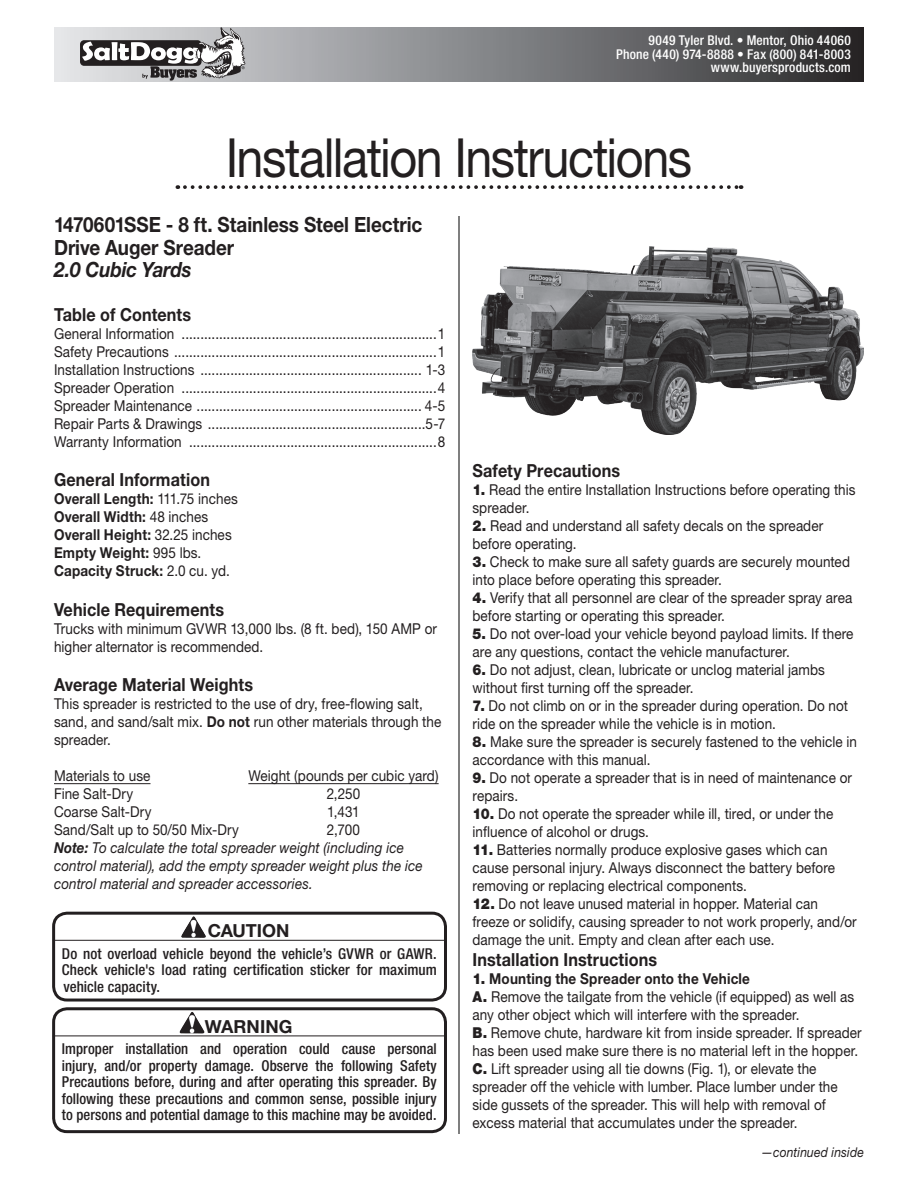
<style>
.page{position:relative;width:918px;height:1188px;background:#fff}
.page>*{position:absolute;margin:0;border:0;box-sizing:border-box;transform-origin:0 0}
.t1{font:54px "Helvetica Neue LT";letter-spacing:-.03em;color:#231f20;scale:.9 1}
.t2{font:700 21px/22.5px "Helvetica Neue LT";letter-spacing:-.005em;color:#231f20;scale:.9 1}
.t3{font:italic 700 21px "Helvetica Neue LT";letter-spacing:-.01em;color:#231f20;scale:.9 1}
.t4{font:700 18px "Helvetica Neue LT";letter-spacing:.005em;color:#231f20;scale:.9 1}
.t5{font:700 18px "Helvetica Neue LT";letter-spacing:.005em;color:#231f20}
.t6{font:15px/18px "Helvetica Neue LT";letter-spacing:.005em;color:#231f20;scale:.9 1}
.t7{font:500 condensed 15px/16.5px "Helvetica Neue LT";letter-spacing:.005em;color:#231f20;text-align:justify}
.t8{font:italic 15px/18px "Helvetica Neue LT";letter-spacing:.01em;color:#231f20;scale:.9 1}
.t9{font:700 15px/18px "Helvetica Neue LT";letter-spacing:.015em;color:#231f20;scale:.9 1}
.t10{font:500 condensed 13.5px/13.5px "Helvetica Neue LT";letter-spacing:.015em;color:#fff;text-align:right}
.t11{font:italic 13.5px "Helvetica Neue LT";letter-spacing:.01em;color:#231f20;scale:.9 1}
.s1{font-weight:400}
.s2{font-weight:700}
.s3{font-style:normal}
.s4{font-weight:900}
</style>
<div class="page">
<svg style="left:54px;top:28px;width:810px;height:54px;background:#78797c"></svg>
<svg style="left:82px;top:27px;width:164px;height:54px"></svg>
<svg style="left:185px;top:185px;width:557px;height:4px"></svg>
<hr style="left:459px;top:216px;width:1px;height:918px;background:#000">
<hr style="left:54px;top:783px;width:96px;height:1px;background:#231f20">
<hr style="left:248px;top:783px;width:191px;height:1px;background:#231f20">
<div style="left:52px;top:912px;width:395px;height:90px;border:3px solid #231f20;border-radius:14px"></div>
<img style="left:183px;top:917px;width:10px;height:16px">
<hr style="left:53px;top:940px;width:393px;height:1px;background:#231f20">
<div style="left:52px;top:1007px;width:395px;height:126px;border:3px solid #231f20;border-radius:14px"></div>
<img style="left:181px;top:1012px;width:11px;height:17px">
<hr style="left:53px;top:1036px;width:393px;height:1px;background:#231f20">
<img style="left:472px;top:246px;width:392px;height:189px">
<p class="t10" style="left:616px;top:33px;width:236px">9049 Tyler Blvd. • Mentor, Ohio 44060<br>Phone (440) 974-8888 • Fax (800) 841-8003 www.buyersproducts.com</p>
<h1 class="t1" style="left:226px;top:126px;width:520px">Installation Instructions</h1>
<h2 class="t2" style="left:54px;top:213px;width:411px">1470601SSE - 8 ft. Stainless Steel Electric<br>Drive Auger Sreader</h2>
<h2 class="t3" style="left:54px;top:257px;width:155px">2.0 Cubic Yards</h2>
<p class="t4" style="left:54px;top:303px;width:154px">Table of Contents</p>
<p class="t6" style="left:54px;top:324px;width:437px;text-align:justify">General Information ....................................................................1<br>Safety Precautions ......................................................................1<br>Installation Instructions ........................................................... 1-3<br>Spreader Operation ....................................................................4<br>Spreader Maintenance ............................................................ 4-5<br>Repair Parts &amp; Drawings ..........................................................5-7<br>Warranty Information ..................................................................8</p>
<p class="t4" style="left:54px;top:469px;width:175px">General Information</p>
<p class="t9" style="left:54px;top:490px;width:206px">Overall Length: <span class="s1">111.75 inches<br></span>Overall Width: <span class="s1">48 inches<br></span>Overall Height: <span class="s1">32.25 inches<br></span>Empty Weight: <span class="s1">995 lbs.<br></span>Capacity Struck: <span class="s1">2.0 cu. yd.</span></p>
<p class="t4" style="left:54px;top:598px;width:190px">Vehicle Requirements</p>
<p class="t6" style="left:54px;top:619px;width:427px">Trucks with minimum GVWR 13,000 lbs. (8 ft. bed), 150 AMP or higher alternator is recommended.</p>
<p class="t4" style="left:54px;top:674px;width:223px">Average Material Weights</p>
<p class="t6" style="left:54px;top:695px;width:432px">This spreader is restricted to the use of dry, free-flowing salt, sand, and sand/salt mix. <span class="s2">Do not</span> run other materials through the spreader.</p>
<p class="t6" style="left:54px;top:767px;width:109px">Materials to use</p>
<p class="t6" style="left:248px;top:767px;width:213px">Weight (pounds per cubic yard)</p>
<p class="t6" style="left:54px;top:785px;width:90px">Fine Salt-Dry</p>
<p class="t6" style="left:327px;top:785px;width:39px">2,250</p>
<p class="t6" style="left:54px;top:803px;width:110px">Coarse Salt-Dry</p>
<p class="t6" style="left:327px;top:803px;width:38px">1,431</p>
<p class="t6" style="left:54px;top:821px;width:207px">Sand/Salt up to 50/50 Mix-Dry</p>
<p class="t8" style="left:54px;top:821px;width:411px;text-indent:273px"><span class="s3">2,700<br></span><span class="s2">Note:</span> To calculate the total spreader weight (including ice control material), add the empty spreader weight plus the ice control material and spreader accessories.</p>
<p class="t5" style="left:208px;top:919px;width:83px">CAUTION</p>
<p class="t7" style="left:62px;top:945px;width:377px">Do not overload vehicle beyond the vehicle’s GVWR or GAWR.<br>Check vehicle's load rating certification sticker for maximum vehicle capacity.</p>
<p class="t5" style="left:205px;top:1015px;width:89px">WARNING</p>
<p class="t7" style="left:62px;top:1041px;width:377px">Improper installation and operation could cause personal injury, and/or property damage. Observe the following Safety Precautions before, during and after operating this spreader. By following these precautions and common sense, possible injury to persons and potential damage to this machine may be avoided.</p>
<p class="t4" style="left:472px;top:459px;width:166px">Safety Precautions</p>
<p class="t6" style="left:472px;top:480px;width:427px"><span class="s4">1.</span> Read the entire Installation Instructions before operating this spreader.</p>
<p class="t6" style="left:472px;top:516px;width:391px"><span class="s4">2.</span> Read and understand all safety decals on the spreader before operating.</p>
<p class="t6" style="left:472px;top:552px;width:421px"><span class="s4">3.</span> Check to make sure all safety guards are securely mounted into place before operating this spreader.</p>
<p class="t6" style="left:472px;top:588px;width:424px"><span class="s4">4.</span> Verify that all personnel are clear of the spreader spray area before starting or operating this spreader.</p>
<p class="t6" style="left:472px;top:624px;width:425px"><span class="s4">5.</span> Do not over-load your vehicle beyond payload limits. If there are any questions, contact the vehicle manufacturer.</p>
<p class="t6" style="left:472px;top:660px;width:393px"><span class="s4">6.</span> Do not adjust, clean, lubricate or unclog material jambs without first turning off the spreader.</p>
<p class="t6" style="left:472px;top:696px;width:419px"><span class="s4">7.</span> Do not climb on or in the spreader during operation. Do not ride on the spreader while the vehicle is in motion.</p>
<p class="t6" style="left:472px;top:732px;width:429px"><span class="s4">8.</span> Make sure the spreader is securely fastened to the vehicle in accordance with this manual.</p>
<p class="t6" style="left:472px;top:768px;width:423px"><span class="s4">9.</span> Do not operate a spreader that is in need of maintenance or repairs.</p>
<p class="t6" style="left:472px;top:804px;width:402px"><span class="s4">10.</span> Do not operate the spreader while ill, tired, or under the influence of alcohol or drugs.</p>
<p class="t6" style="left:472px;top:840px;width:404px"><span class="s4">11.</span> Batteries normally produce explosive gases which can cause personal injury. Always disconnect the battery before removing or replacing electrical components.</p>
<p class="t6" style="left:472px;top:894px;width:428px"><span class="s4">12.</span> Do not leave unused material in hopper. Material can freeze or solidify, causing spreader to not work properly, and/or damage the unit. Empty and clean after each use.</p>
<p class="t4" style="left:472px;top:949px;width:207px">Installation Instructions</p>
<p class="t6" style="left:472px;top:970px;width:434px"><span class="s4">1.</span> <span class="s2">Mounting the Spreader onto the Vehicle<br></span><span class="s4">A.</span> Remove the tailgate from the vehicle (if equipped) as well as any other object which will interfere with the spreader.<br><span class="s4">B.</span> Remove chute, hardware kit from inside spreader. If spreader has been used make sure there is no material left in the hopper.<br><span class="s4">C.</span> Lift spreader using all tie downs (Fig. 1), or elevate the spreader off the vehicle with lumber. Place lumber under the side gussets of the spreader. This will help with removal of excess material that accumulates under the spreader.</p>
<p class="t11" style="left:761px;top:1144px;width:116px">—continued inside</p>
</div>
